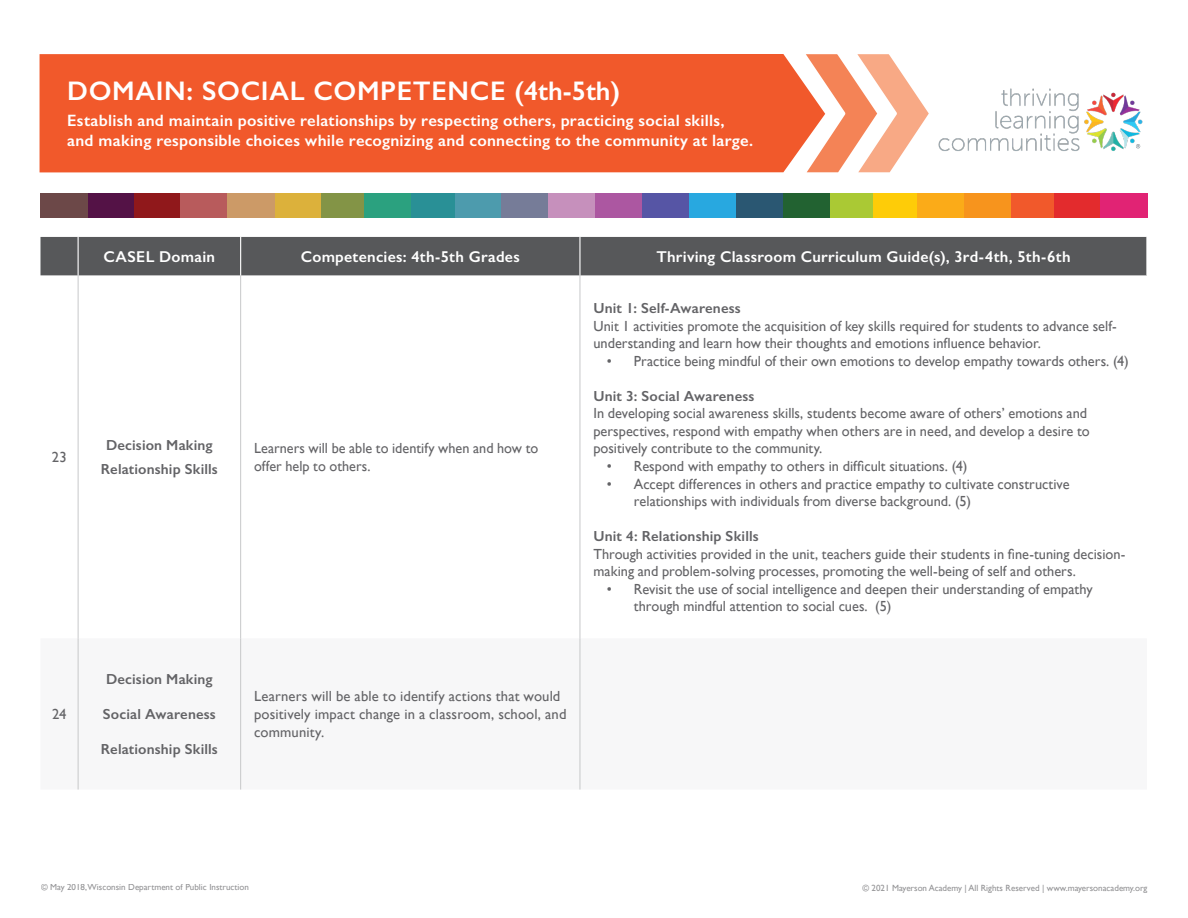
<style>
.page{position:relative;width:1188px;height:918px;background:#fff}
.page>*{position:absolute;margin:0;border:0;box-sizing:border-box;transform-origin:0 0}
.t1{font:600 27px "Gill Sans";letter-spacing:.025em;color:#fff}
.Standard_copy{font:600 16.5px/19.8px "Gill Sans";letter-spacing:.015em;color:#fff}
.Standard_copy-2{font:600 15.75px "Gill Sans";letter-spacing:.02em;color:#fff}
.Standard_copy-3{font:14.7px/17.5px "Gill Sans";color:#636366}
.Standard_copy-4{font:600 14.7px "Gill Sans";letter-spacing:.01em;color:#636366}
.t2{font:9px "Gill Sans";color:#636366}
</style>
<div class="page">
<div style="left:40px;top:237px;width:1106px;height:38px;background:#57585a"></div>
<hr style="left:240px;top:275px;width:1px;height:363px;background:#c7c8ca">
<hr style="left:580px;top:275px;width:1px;height:363px;background:#c7c8ca">
<hr style="left:240px;top:638px;width:1px;height:152px;background:#c7c8ca">
<hr style="left:580px;top:638px;width:1px;height:152px;background:#c7c8ca">
<hr style="left:78px;top:275px;width:1px;height:363px;background:#c7c8ca">
<hr style="left:78px;top:638px;width:1px;height:152px;background:#c7c8ca">
<hr style="left:78px;top:237px;width:1px;height:38px;background:#fff">
<hr style="left:240px;top:237px;width:1px;height:38px;background:#fff">
<hr style="left:579px;top:237px;width:2px;height:38px;background:#fff">
<div style="left:320px;top:194px;width:44px;height:24px;background:#839446"></div>
<div style="left:830px;top:194px;width:43px;height:24px;background:#aac934"></div>
<div style="left:873px;top:194px;width:44px;height:24px;background:#fecc08"></div>
<div style="left:1011px;top:194px;width:43px;height:24px;background:#f1592b"></div>
<div style="left:87px;top:194px;width:48px;height:24px;background:#541246"></div>
<div style="left:963px;top:194px;width:48px;height:24px;background:#f7941d"></div>
<div style="left:642px;top:194px;width:47px;height:24px;background:#5655a5"></div>
<div style="left:548px;top:194px;width:48px;height:24px;background:#c690bc"></div>
<div style="left:596px;top:194px;width:46px;height:24px;background:#ac57a1"></div>
<div style="left:410px;top:194px;width:46px;height:24px;background:#299096"></div>
<div style="left:917px;top:194px;width:46px;height:24px;background:#fbab18"></div>
<div style="left:274px;top:194px;width:46px;height:24px;background:#dcb13b"></div>
<div style="left:135px;top:194px;width:46px;height:24px;background:#90181b"></div>
<div style="left:181px;top:194px;width:46px;height:24px;background:#b85b5c"></div>
<div style="left:455px;top:194px;width:47px;height:24px;background:#4d9bad"></div>
<div style="left:1054px;top:194px;width:46px;height:24px;background:#e32b2d"></div>
<div style="left:227px;top:194px;width:47px;height:24px;background:#cc9a67"></div>
<div style="left:689px;top:194px;width:47px;height:24px;background:#28a8e0"></div>
<div style="left:40px;top:194px;width:48px;height:24px;background:#6c4848"></div>
<div style="left:736px;top:194px;width:47px;height:24px;background:#2a5772"></div>
<div style="left:364px;top:194px;width:46px;height:24px;background:#2ba17f"></div>
<div style="left:783px;top:194px;width:47px;height:24px;background:#226231"></div>
<div style="left:1100px;top:194px;width:48px;height:24px;background:#e12374"></div>
<div style="left:502px;top:194px;width:46px;height:24px;background:#767c98"></div>
<div style="left:40px;top:54px;width:766px;height:118px;background:#f1592b"></div>
<svg style="left:806px;top:54px;width:123px;height:118px"></svg>
<img style="left:938px;top:88px;width:205px;height:63px">
<p class="t1" style="left:67px;top:74px;width:555px">DOMAIN: SOCIAL COMPETENCE (4th-5th)</p>
<p class="Standard_copy" style="left:67px;top:111px;width:688px">Establish and maintain positive relationships by respecting others, practicing social skills, and making responsible choices while recognizing and connecting to the community at large.</p>
<p class="Standard_copy-3" style="left:52px;top:448px;width:16px">23</p>
<p class="Standard_copy-3" style="left:52px;top:705px;width:16px">24</p>
<p class="Standard_copy-2" style="left:104px;top:247px;width:113px">CASEL Domain</p>
<p class="Standard_copy-2" style="left:301px;top:247px;width:221px">Competencies: 4th-5th Grades</p>
<p class="Standard_copy-2" style="left:656px;top:247px;width:416px">Thriving Classroom Curriculum Guide(s), 3rd-4th, 5th-6th</p>
<p class="Standard_copy-4" style="left:106px;top:436px;width:108px">Decision Making</p>
<p class="Standard_copy-4" style="left:101px;top:460px;width:119px">Relationship Skills</p>
<p class="Standard_copy-4" style="left:106px;top:670px;width:108px">Decision Making</p>
<p class="Standard_copy-4" style="left:103px;top:705px;width:114px">Social Awareness</p>
<p class="Standard_copy-4" style="left:101px;top:740px;width:119px">Relationship Skills</p>
<p class="Standard_copy-3" style="left:254px;top:439px;width:286px">Learners will be able to identify when and how to offer help to others.</p>
<p class="Standard_copy-4" style="left:593px;top:299px;width:149px">Unit 1: Self-Awareness</p>
<p class="Standard_copy-3" style="left:593px;top:317px;width:525px">Unit 1 activities promote the acquisition of key skills required for students to advance self&shy;understanding and learn how their thoughts and emotions influence behavior.</p>
<p class="Standard_copy-3" style="left:607px;top:352px;width:523px">• Practice being mindful of their own emotions to develop empathy towards others. (4)</p>
<p class="Standard_copy-4" style="left:593px;top:387px;width:163px">Unit 3: Social Awareness</p>
<p class="Standard_copy-3" style="left:593px;top:404px;width:498px">In developing social awareness skills, students become aware of others’ emotions and perspectives, respond with empathy when others are in need, and develop a desire to positively contribute to the community.</p>
<p class="Standard_copy-3" style="left:607px;top:457px;width:362px">• Respond with empathy to others in difficult situations. (4)</p>
<p class="Standard_copy-3" style="left:634px;top:475px;width:437px;text-indent:-27px">• Accept differences in others and practice empathy to cultivate constructive relationships with individuals from diverse background. (5)</p>
<p class="Standard_copy-4" style="left:593px;top:527px;width:167px">Unit 4: Relationship Skills</p>
<p class="Standard_copy-3" style="left:593px;top:545px;width:533px">Through activities provided in the unit, teachers guide their students in fine-tuning decision&shy;making and problem-solving processes, promoting the well-being of self and others.</p>
<p class="Standard_copy-3" style="left:634px;top:580px;width:460px;text-indent:-27px">• Revisit the use of social intelligence and deepen their understanding of empathy through mindful attention to social cues. (5)</p>
<p class="Standard_copy-3" style="left:254px;top:688px;width:314px">Learners will be able to identify actions that would positively impact change in a classroom, school, and community.</p>
<p class="t2" style="left:41px;top:882px;width:209px">© May 2018,Wisconsin Department of Public Instruction</p>
<p class="t2" style="left:862px;top:882px;width:287px">© 2021 Mayerson Academy | All Rights Reserved | www.mayersonacademy.org</p>
</div>
